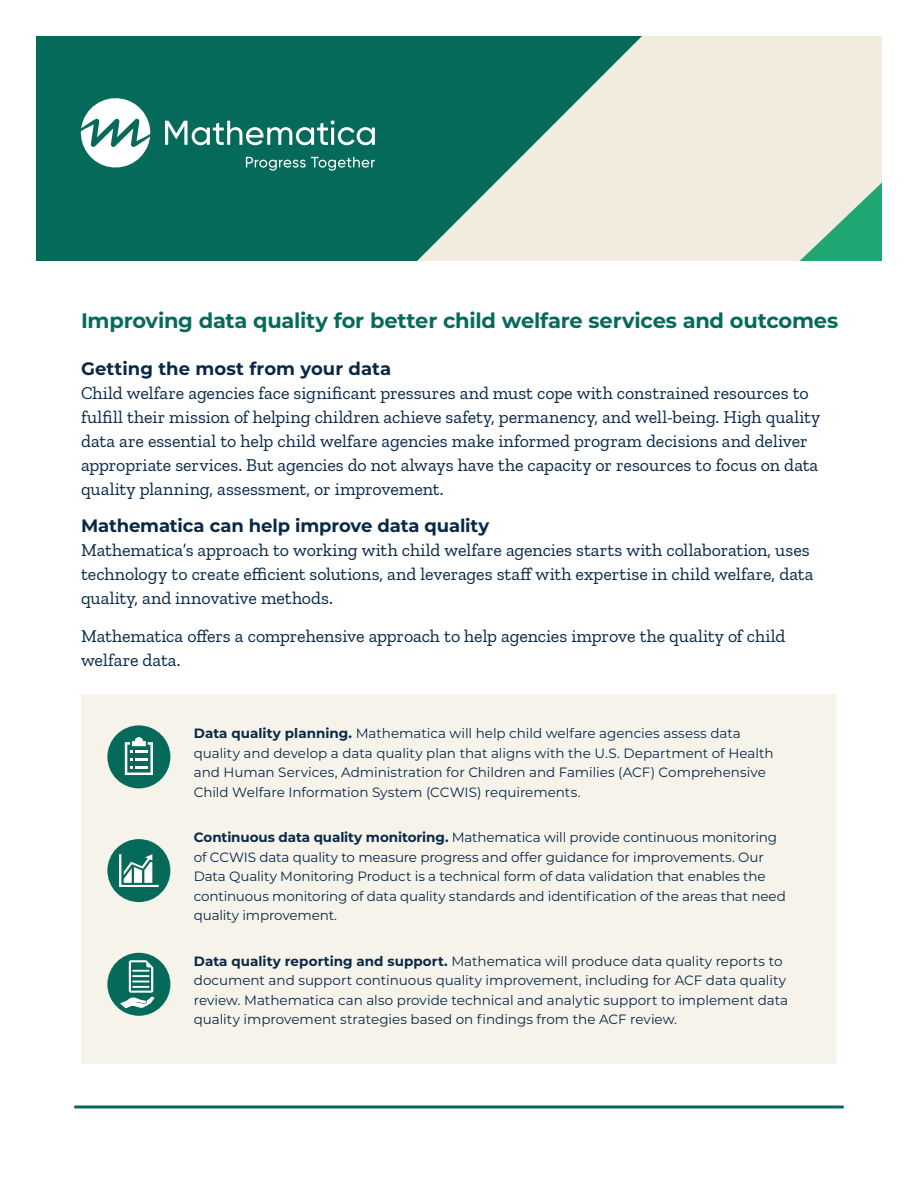
<style>
.page{position:relative;width:918px;height:1188px;background:#fff}
.page>*{position:absolute;margin:0;border:0;box-sizing:border-box;transform-origin:0 0}
.Title_1{font:700 21px "Montserrat";letter-spacing:-.01em;color:#066a5b}
.Intro_txt{font:18px/24px "Zilla Slab";letter-spacing:-.005em;color:#082848}
.Details{font:700 18px "Montserrat";letter-spacing:-.005em;color:#082848}
.Txt_w_icons{font:13.5px/19.5px "Montserrat";letter-spacing:-.005em;color:#082848}
.s1{font-weight:700}
</style>
<div class="page">
<div style="left:81px;top:694px;width:756px;height:370px;background:#f6f3ea"></div>
<hr style="left:74px;top:1106px;width:770px;height:2px;background:#066a5b">
<div style="left:107px;top:725px;width:63px;height:63px;background:#066a5b;border-radius:50%"></div>
<svg style="left:125px;top:737px;width:28px;height:38px"></svg>
<div style="left:107px;top:839px;width:63px;height:63px;background:#066a5b;border-radius:50%"></div>
<svg style="left:119px;top:854px;width:40px;height:33px"></svg>
<div style="left:107px;top:953px;width:63px;height:63px;background:#066a5b;border-radius:50%"></div>
<svg style="left:120px;top:960px;width:35px;height:48px"></svg>
<div style="left:379px;top:36px;width:503px;height:225px;background:#f2ecde"></div>
<svg style="left:36px;top:36px;width:606px;height:225px;fill:#066a5b"></svg>
<svg style="left:800px;top:183px;width:82px;height:78px"></svg>
<svg style="left:80px;top:94px;width:71px;height:78px"></svg>
<svg style="left:165px;top:120px;width:210px;height:25px"></svg>
<svg style="left:246px;top:157px;width:129px;height:14px;background:#3e8b80"></svg>
<p class="Title_1" style="left:81px;top:306px;width:759px">Improving data quality for better child welfare services and outcomes</p>
<p class="Details" style="left:81px;top:355px;width:312px">Getting the most from your data</p>
<p class="Intro_txt" style="left:81px;top:381px;width:741px">Child welfare agencies face significant pressures and must cope with constrained resources to fulfill their mission of helping children achieve safety, permanency, and well-being. High quality data are essential to help child welfare agencies make informed program decisions and deliver appropriate services. But agencies do not always have the capacity or resources to focus on data quality planning, assessment, or improvement.</p>
<p class="Details" style="left:81px;top:513px;width:410px">Mathematica can help improve data quality</p>
<p class="Intro_txt" style="left:81px;top:538px;width:734px">Mathematica’s approach to working with child welfare agencies starts with collaboration, uses technology to create efficient solutions, and leverages staff with expertise in child welfare, data quality, and innovative methods.</p>
<p class="Intro_txt" style="left:81px;top:624px;width:706px">Mathematica offers a comprehensive approach to help agencies improve the quality of child welfare data.</p>
<p class="Txt_w_icons" style="left:194px;top:723px;width:581px"><span class="s1">Data quality planning.</span> Mathematica will help child welfare agencies assess data quality and develop a data quality plan that aligns with the U.S. Department of Health and Human Services, Administration for Children and Families (ACF) Comprehensive Child Welfare Information System (CCWIS) requirements.</p>
<p class="Txt_w_icons" style="left:194px;top:827px;width:594px"><span class="s1">Continuous data quality monitoring.</span> Mathematica will provide continuous monitoring of CCWIS data quality to measure progress and offer guidance for improvements. Our Data Quality Monitoring Product is a technical form of data validation that enables the continuous monitoring of data quality standards and identification of the areas that need quality improvement.</p>
<p class="Txt_w_icons" style="left:194px;top:951px;width:596px"><span class="s1">Data quality reporting and support.</span> Mathematica will produce data quality reports to document and support continuous quality improvement, including for ACF data quality review. Mathematica can also provide technical and analytic support to implement data quality improvement strategies based on findings from the ACF review.</p>
</div>
